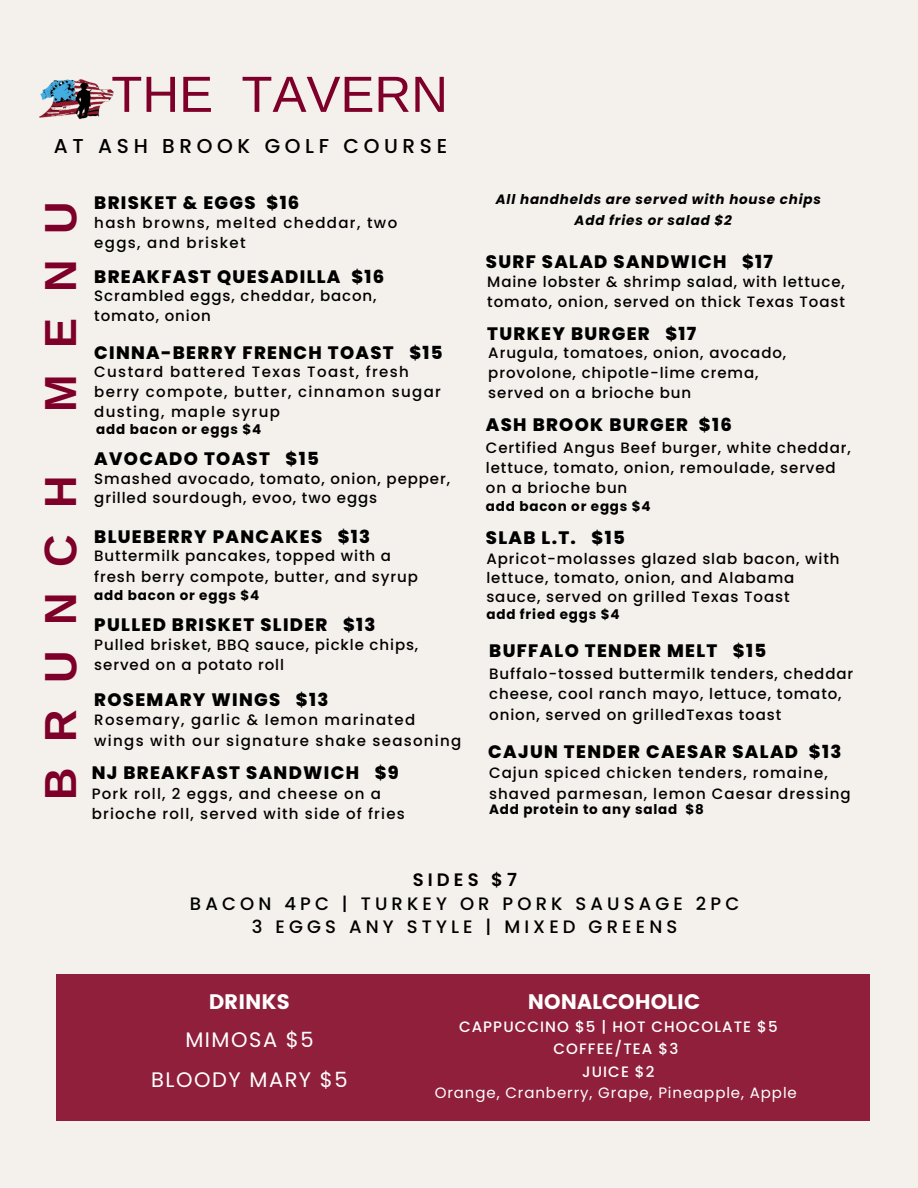
<style>
.page{position:relative;width:918px;height:1188px;background:#f4f0eb}
.page>*{position:absolute;margin:0;border:0;box-sizing:border-box;transform-origin:0 0}
.t1{font:51px "Arimo";color:#7e002a}
.t2{font:700 45px "Arimo";letter-spacing:.575em;color:#7e002a}
.t3{font:21px/39.3px "Poppins";letter-spacing:.07em;color:#fff;text-align:center}
.t4{font:21px "Poppins";color:#fff}
.t5{font:500 20.1px "Poppins";letter-spacing:.23em;color:#000}
.t6{font:800 18px "Poppins";letter-spacing:.075em;color:#000}
.t7{font:500 18px/23.7px "Poppins";letter-spacing:.23em;color:#000;text-align:center}
.t8{font:600 18px "Poppins";letter-spacing:.23em;color:#000}
.t9{font:500 15px/20.2px "Poppins";letter-spacing:.06em;color:#000}
.t10{font:500 15px/20.2px "Poppins";letter-spacing:.09em;color:#000}
.t11{font:500 15px/20.2px "Poppins";letter-spacing:.085em;color:#000}
.t12{font:500 15px/20.2px "Poppins";letter-spacing:.08em;color:#000}
.t13{font:500 15px/22.5px "Poppins";letter-spacing:.07em;color:#fff;text-align:center}
.t14{font:15px "Poppins";letter-spacing:.06em;color:#fff}
.t15{font:700 13.5px "Poppins";letter-spacing:.06em;color:#000}
.t16{font:italic 700 13.5px "Poppins";letter-spacing:.06em;color:#000}
</style>
<div class="page">
<img style="left:39px;top:79px;width:75px;height:41px">
<div style="left:57px;top:974px;width:813px;height:146px;background:#8f1f3a"></div>
<h1 class="t1" style="left:111px;top:66px;width:338px">THE TAVERN</h1>
<h3 class="t5" style="left:54px;top:132px;width:395px">AT ASH BROOK GOLF COURSE</h3>
<h2 class="t2" style="left:35px;top:412px;width:212px;rotate:-90deg">MENU</h2>
<h2 class="t2" style="left:35px;top:800px;width:326px;rotate:-90deg">BRUNCH</h2>
<p class="t6" style="left:94px;top:190px;width:207px">BRISKET &amp; EGGS $16</p>
<p class="t10" style="left:94px;top:212px;width:304px">hash browns, melted cheddar, two eggs, and brisket</p>
<p class="t6" style="left:94px;top:264px;width:292px">BREAKFAST QUESADILLA $16</p>
<p class="t9" style="left:94px;top:285px;width:284px">Scrambled eggs, cheddar, bacon, tomato, onion</p>
<p class="t6" style="left:94px;top:340px;width:350px">CINNA-BERRY FRENCH TOAST $15</p>
<p class="t10" style="left:94px;top:362px;width:348px">Custard battered Texas Toast, fresh berry compote, butter, cinnamon sugar dusting, maple syrup</p>
<p class="t15" style="left:96px;top:420px;width:166px">add bacon or eggs $4</p>
<p class="t6" style="left:94px;top:446px;width:226px">AVOCADO TOAST $15</p>
<p class="t9" style="left:94px;top:469px;width:357px;line-height:19.2px">Smashed avocado, tomato, onion, pepper, grilled sourdough, evoo, two eggs</p>
<p class="t6" style="left:94px;top:524px;width:277px">BLUEBERRY PANCAKES $13</p>
<p class="t9" style="left:94px;top:546px;width:325px">Buttermilk pancakes, topped with a fresh berry compote, butter, and syrup</p>
<p class="t15" style="left:94px;top:586px;width:166px">add bacon or eggs $4</p>
<p class="t9" style="left:94px;top:634px;width:326px">Pulled brisket, BBQ sauce, pickle chips, served on a potato roll</p>
<p class="t6" style="left:94px;top:612px;width:283px">PULLED BRISKET SLIDER $13</p>
<p class="t6" style="left:94px;top:687px;width:236px">ROSEMARY WINGS $13</p>
<p class="t11" style="left:94px;top:710px;width:369px">Rosemary, garlic &amp; lemon marinated wings with our signature shake seasoning</p>
<p class="t6" style="left:92px;top:760px;width:309px">NJ BREAKFAST SANDWICH $9</p>
<p class="t12" style="left:92px;top:783px;width:315px">Pork roll, 2 eggs, and cheese on a brioche roll, served with side of fries</p>
<p class="t16" style="left:496px;top:190px;width:327px">All handhelds are served with house chips</p>
<p class="t16" style="left:575px;top:210px;width:159px">Add fries or salad $2</p>
<p class="t6" style="left:486px;top:249px;width:289px">SURF SALAD SANDWICH $17</p>
<p class="t9" style="left:487px;top:272px;width:359px">Maine lobster &amp; shrimp salad, with lettuce, tomato, onion, served on thick Texas Toast</p>
<p class="t6" style="left:487px;top:321px;width:210px">TURKEY BURGER $17</p>
<p class="t9" style="left:488px;top:342px;width:299px">Arugula, tomatoes, onion, avocado, provolone, chipotle-lime crema, served on a brioche bun</p>
<p class="t6" style="left:486px;top:412px;width:247px">ASH BROOK BURGER $16</p>
<p class="t9" style="left:486px;top:437px;width:366px">Certified Angus Beef burger, white cheddar, lettuce, tomato, onion, remoulade, served on a brioche bun</p>
<p class="t15" style="left:486px;top:497px;width:166px">add bacon or eggs $4</p>
<p class="t9" style="left:486px;top:549px;width:355px;line-height:19.2px">Apricot-molasses glazed slab bacon, with lettuce, tomato, onion, and Alabama sauce, served on grilled Texas Toast</p>
<p class="t15" style="left:486px;top:605px;width:135px">add fried eggs $4</p>
<p class="t6" style="left:486px;top:525px;width:140px">SLAB L.T. $15</p>
<p class="t6" style="left:489px;top:638px;width:278px">BUFFALO TENDER MELT $15</p>
<p class="t9" style="left:489px;top:664px;width:365px">Buffalo-tossed buttermilk tenders, cheddar cheese, cool ranch mayo, lettuce, tomato, onion, served on grilledTexas toast</p>
<p class="t6" style="left:488px;top:739px;width:355px">CAJUN TENDER CAESAR SALAD $13</p>
<p class="t9" style="left:489px;top:763px;width:363px">Cajun spiced chicken tenders, romaine, shaved parmesan, lemon Caesar dressing</p>
<p class="t15" style="left:489px;top:800px;width:216px">Add protein to any salad $8</p>
<p class="t8" style="left:413px;top:867px;width:106px">SIDES $7</p>
<p class="t7" style="left:190px;top:891px;width:551px">BACON 4PC | TURKEY OR PORK SAUSAGE 2PC<br>3 EGGS ANY STYLE | MIXED GREENS</p>
<h3 class="t4" style="left:209px;top:989px;width:83px">DRINKS</h3>
<h3 class="t4" style="left:528px;top:989px;width:174px">NONALCOHOLIC</h3>
<h3 class="t3" style="left:151px;top:1020px;width:198px">MIMOSA $5<br>BLOODY MARY $5</h3>
<p class="t13" style="left:459px;top:1015px;width:320px">CAPPUCCINO $5 | HOT CHOCOLATE $5<br>COFFEE/TEA $3<br>JUICE $2</p>
<p class="t14" style="left:435px;top:1082px;width:364px">Orange, Cranberry, Grape, Pineapple, Apple</p>
</div>
